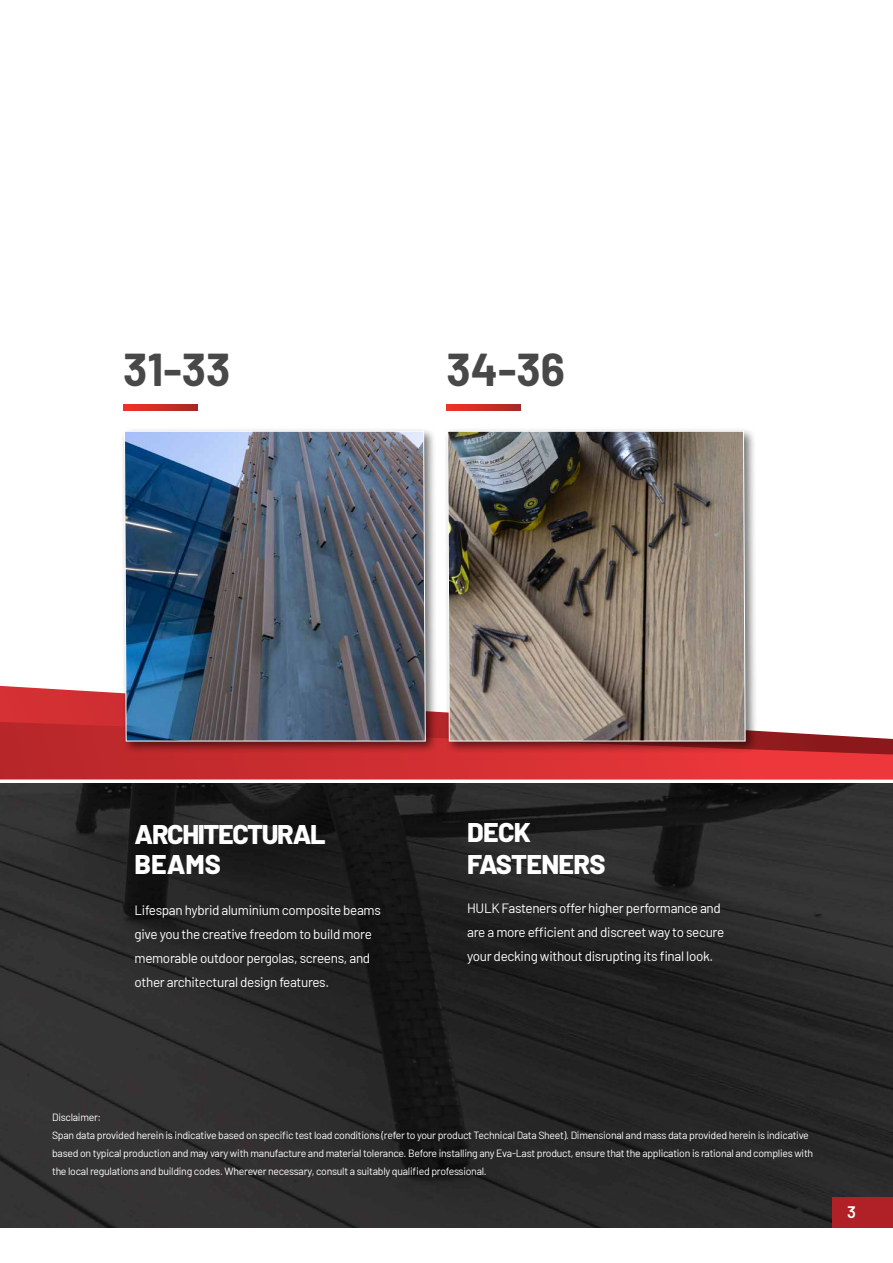
<style>
.page{position:relative;width:893px;height:1263px;background:#fff}
.page>*{position:absolute;margin:0;border:0;box-sizing:border-box;transform-origin:0 0}
.t1{font:700 45px "Barlow";color:#494849}
.t2{font:800 27px/30.5px "Barlow";letter-spacing:-.045em;color:#fff}
.t3{font:800 27px/31.2px "Barlow";letter-spacing:-.025em;color:#fff}
.t4{font:600 16.65px "Barlow";color:#fff}
.t5{font:13.5px/24px "Barlow";letter-spacing:-.025em;color:#fff}
.t6{font:10.5px/18px "Barlow";letter-spacing:-.025em;color:#fff}
</style>
<div class="page">
<img style="left:0;top:784px;width:893px;height:444px">
<svg style="left:0;top:686px;width:444px;height:36px;background:#d7494c"></svg>
<svg style="left:0;top:722px;width:893px;height:57px;background:#ce393c"></svg>
<div style="left:833px;top:1197px;width:60px;height:31px;background:#af2027"></div>
<div style="left:120px;top:427px;width:318px;height:327px;background:#000;opacity:.56"></div>
<img style="left:124px;top:431px;width:302px;height:311px">
<svg style="left:123px;top:404px;width:74px;height:6px"></svg>
<svg style="left:446px;top:404px;width:74px;height:6px"></svg>
<div style="left:444px;top:427px;width:314px;height:327px;background:#000;opacity:.56"></div>
<img style="left:447px;top:431px;width:299px;height:311px">
<h1 class="t1" style="left:123px;top:336px;width:109px">31-33</h1>
<h1 class="t1" style="left:446px;top:336px;width:120px">34-36</h1>
<h2 class="t2" style="left:135px;top:817px;width:192px">ARCHITECTURAL<br>BEAMS</h2>
<p class="t5" style="left:135px;top:897px;width:248px">Lifespan hybrid aluminium composite beams give you the creative freedom to build more memorable outdoor pergolas, screens, and other architectural design features.</p>
<h2 class="t3" style="left:467px;top:815px;width:140px">DECK<br>FASTENERS</h2>
<p class="t5" style="left:467px;top:895px;width:259px">HULK Fasteners offer higher performance and are a more efficient and discreet way to secure your decking without disrupting its final look.</p>
<p class="t6" style="left:52px;top:1108px;width:763px">Disclaimer:<br>Span data provided herein is indicative based on specific test load conditions (refer to your product Technical Data Sheet). Dimensional and mass data provided herein is indicative based on typical production and may vary with manufacture and material tolerance. Before installing any Eva-Last product, ensure that the application is rational and complies with the local regulations and building codes. Wherever necessary, consult a suitably qualified professional.</p>
<h3 class="t4" style="left:847px;top:1200px;width:10px">3</h3>
</div>
